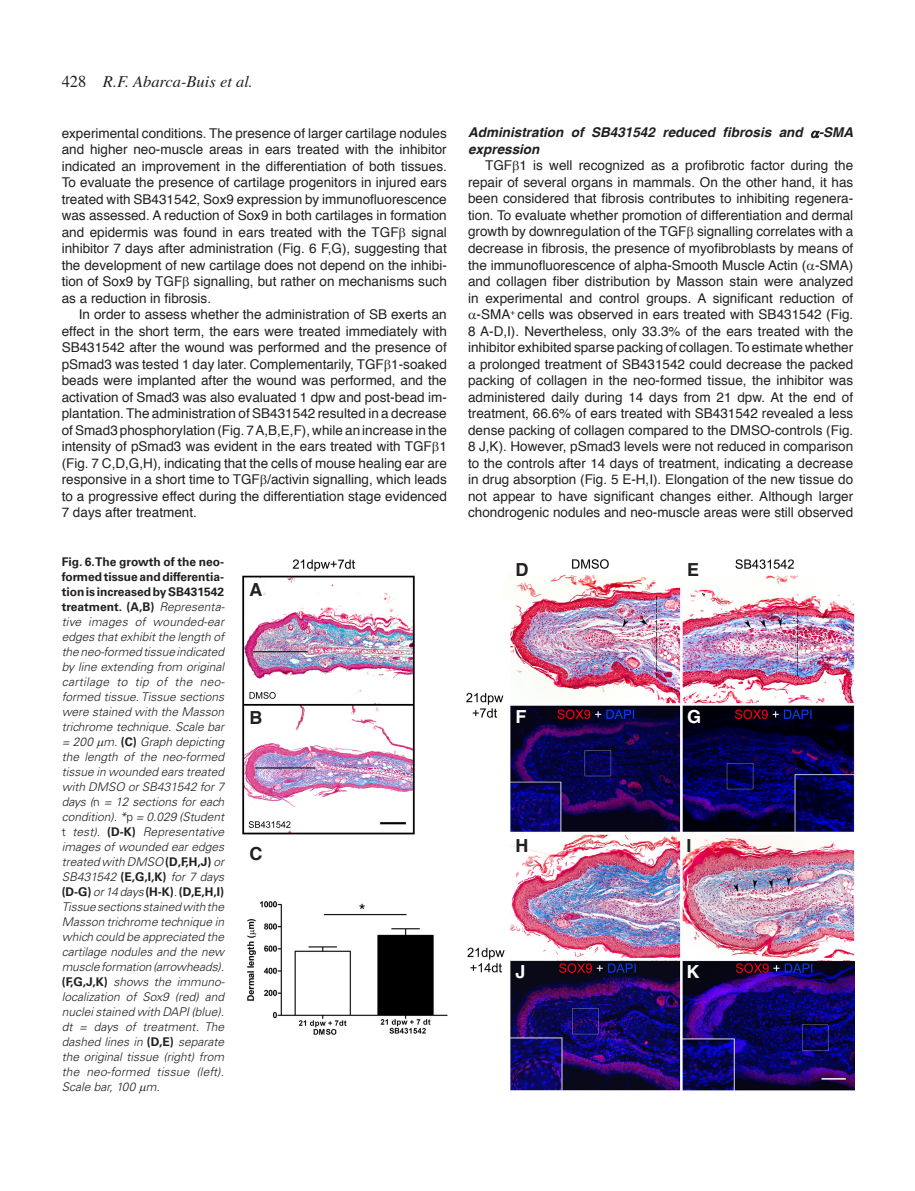
<style>
.page{position:relative;width:915px;height:1191px;background:#fff}
.page>*{position:absolute;margin:0;border:0;box-sizing:border-box;transform-origin:0 0}
._0-PictureA_B_C{font:700 18px "Helvetica";color:#231f20}
._0-PictureA_B_C-2{font:700 18px "Helvetica";color:#fff}
.t1{font:italic 16.5px "Times";color:#231f20}
._0-Texto{font:13.5px/16.5px "Helvetica";color:#231f20;text-align:justify}
._0-TitleSmall-2{font:italic 700 13.5px/16.5px "Helvetica";color:#231f20}
._0-PictureLegendText{font:italic 300 12px/15px "Univers LT Std";color:#231f20;text-align:justify}
.s1{font-style:normal}
.s2{font-weight:700;font-style:normal}
</style>
<div class="page">
<img style="left:242px;top:559px;width:612px;height:532px">
<svg style="left:811px;top:131px;width:8px;height:7px"></svg>
<p class="t1" style="left:62px;top:72px;width:193px"><span class="s1">428</span> R.F. Abarca-Buis et al.</p>
<p class="_0-Texto" style="left:62px;top:125px;width:386px">experimental conditions. The presence of larger cartilage nodules and higher neo-muscle areas in ears treated with the inhibitor indicated an improvement in the differentiation of both tissues.<br>To evaluate the presence of cartilage progenitors in injured ears treated with SB431542, Sox9 expression by immunofluorescence was assessed. A reduction of Sox9 in both cartilages in formation and epidermis was found in ears treated with the TGF signal inhibitor 7 days after administration (Fig. 6 F,G), suggesting that the development of new cartilage does not depend on the inhibi&shy;tion of Sox9 by TGF signalling, but rather on mechanisms such as a reduction in fibrosis.</p>
<p class="_0-Texto" style="left:62px;top:307px;width:386px;text-indent:17px">In order to assess whether the administration of SB exerts an effect in the short term, the ears were treated immediately with SB431542 after the wound was performed and the presence of pSmad3 was tested 1 day later. Complementarily, TGF 1-soaked beads were implanted after the wound was performed, and the activation of Smad3 was also evaluated 1 dpw and post-bead im&shy;plantation. The administration of SB431542 resulted in a decrease of Smad3 phosphorylation (Fig. 7 A,B,E,F), while an increase in the intensity of pSmad3 was evident in the ears treated with TGF 1 (Fig. 7 C,D,G,H), indicating that the cells of mouse healing ear are responsive in a short time to TGF /activin signalling, which leads to a progressive effect during the differentiation stage evidenced 7 days after treatment.</p>
<p class="_0-PictureLegendText" style="left:62px;top:554px;width:164px"><span class="s2">Fig. 6. The growth of the neo&shy;formed tissue and differentia&shy;tion is increased by SB431542 treatment. (A,B)</span> Representa&shy;tive images of wounded-ear edges that exhibit the length of the neo-formed tissue indicated by line extending from original cartilage to tip of the neo&shy;formed tissue. Tissue sections were stained with the Masson trichrome technique. Scale bar = 200 m. <span class="s2">(C)</span> Graph depicting the length of the neo-formed tissue in wounded ears treated with DMSO or SB431542 for 7 days (<span class="s1">n</span> = 12 sections for each condition). *<span class="s1">p</span> = 0.029 (Student <span class="s1">t</span> test). <span class="s2">(D-K)</span> Representative images of wounded ear edges treated with DMSO <span class="s2">(D,F,H,J)</span> or SB431542 <span class="s2">(E,G,I,K)</span> for 7 days <span class="s2">(D-G)</span> or 14 days <span class="s2">(H-K)</span>. <span class="s2">(D,E,H,I)<br></span>Tissue sections stained with the Masson trichrome technique in which could be appreciated the cartilage nodules and the new muscle formation (arrowheads). <span class="s2">(F,G,J,K)</span> shows the immuno&shy;localization of Sox9 (red) and nuclei stained with DAPI (blue). dt = days of treatment. The dashed lines in <span class="s2">(D,E)</span> separate the original tissue (right) from the neo-formed tissue (left).<br>Scale bar, 100 m.</p>
<p class="_0-PictureA_B_C" style="left:249px;top:579px;width:14px">A</p>
<p class="_0-PictureA_B_C" style="left:249px;top:706px;width:14px">B</p>
<p class="_0-PictureA_B_C" style="left:249px;top:842px;width:14px">C</p>
<p class="_0-TitleSmall-2" style="left:468px;top:125px;width:386px">Administration of SB431542 reduced fibrosis and -SMA expression</p>
<p class="_0-Texto" style="left:468px;top:158px;width:386px;text-align:right">TGF 1 is well recognized as a profibrotic factor during the repair of several organs in mammals. On the other hand, it has been considered that fibrosis contributes to inhibiting regenera&shy;tion. To evaluate whether promotion of differentiation and dermal growth by downregulation of the TGF signalling correlates with a decrease in fibrosis, the presence of myofibroblasts by means of the immunofluorescence of alpha-Smooth Muscle Actin ( -SMA) and collagen fiber distribution by Masson stain were analyzed in experimental and control groups. A significant reduction of -SMA<sup>+</sup> cells was observed in ears treated with SB431542 (Fig.<br>8 A-D,I). Nevertheless, only 33.3% of the ears treated with the inhibitor exhibited sparse packing of collagen. To estimate whether a prolonged treatment of SB431542 could decrease the packed packing of collagen in the neo-formed tissue, the inhibitor was administered daily during 14 days from 21 dpw. At the end of treatment, 66.6% of ears treated with SB431542 revealed a less dense packing of collagen compared to the DMSO-controls (Fig.<br>8 J,K). However, pSmad3 levels were not reduced in comparison to the controls after 14 days of treatment, indicating a decrease in drug absorption (Fig. 5 E-H,I). Elongation of the new tissue do not appear to have significant changes either. Although larger chondrogenic nodules and neo-muscle areas were still observed</p>
<p class="_0-PictureA_B_C" style="left:515px;top:559px;width:14px">D</p>
<p class="_0-PictureA_B_C" style="left:686px;top:558px;width:14px">E</p>
<p class="_0-PictureA_B_C-2" style="left:515px;top:706px;width:12px">F</p>
<p class="_0-PictureA_B_C-2" style="left:686px;top:706px;width:16px">G</p>
<p class="_0-PictureA_B_C" style="left:515px;top:834px;width:14px">H</p>
<p class="_0-PictureA_B_C" style="left:686px;top:834px;width:7px">I</p>
<p class="_0-PictureA_B_C-2" style="left:515px;top:960px;width:12px">J</p>
<p class="_0-PictureA_B_C-2" style="left:686px;top:960px;width:14px">K</p>
</div>
